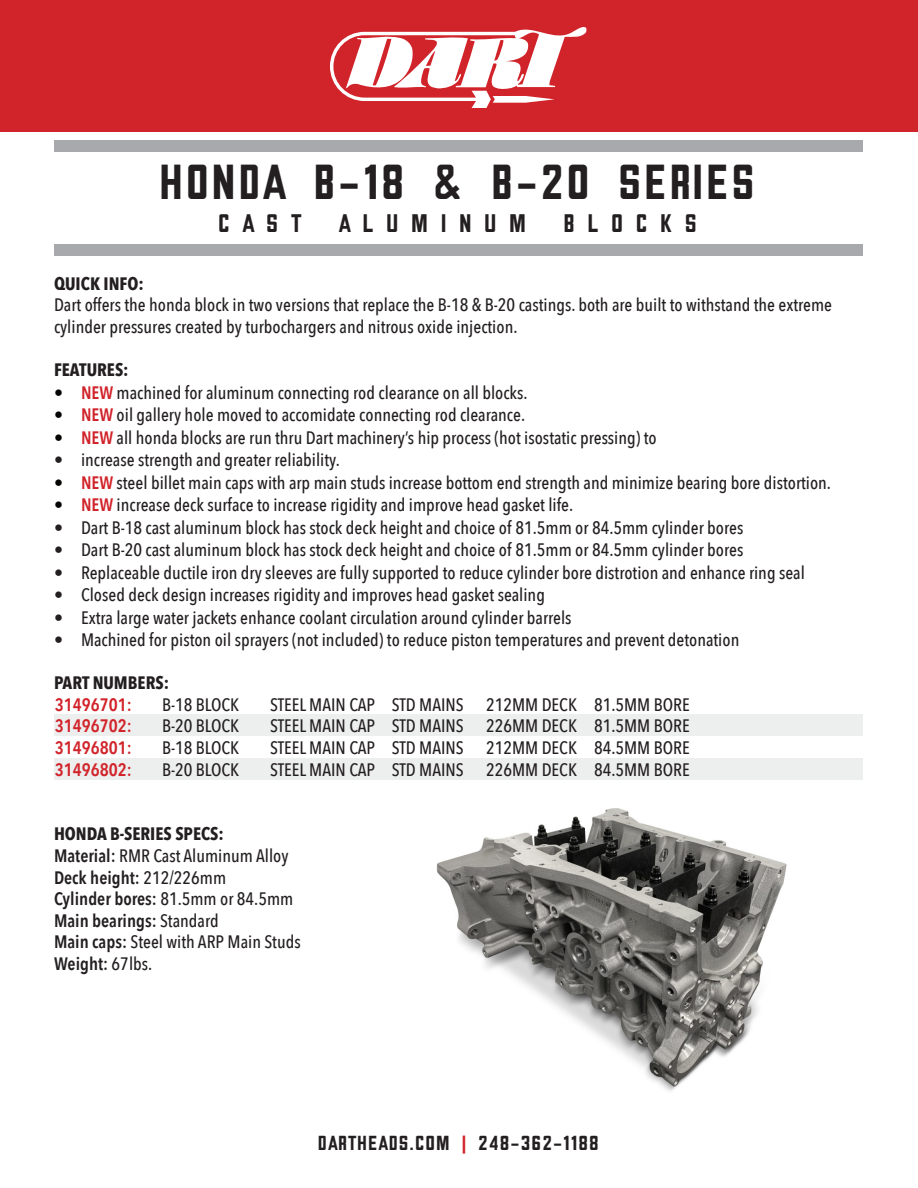
<style>
.page{position:relative;width:918px;height:1188px;background:#fff}
.page>*{position:absolute;margin:0;border:0;box-sizing:border-box;transform-origin:0 0}
.t1{font:43.5px "Toplineregular";color:#231f20}
.t2{font:22.5px "Toplineregular";letter-spacing:.5em;color:#231f20}
.t3{font:500 18px/21.6px "Avenir Next Condensed";color:#231f20}
.t4{font:600 18px "Avenir Next Condensed";color:#231f20}
.t5{font:700 18px "Avenir Next Condensed";color:#231f20}
.t6{font:600 18px "Avenir Next Condensed";color:#d1232a}
.t7{font:18px "Toplineregular";color:#231f20}
.s1{font-weight:600;color:#040503}
.s2{font-weight:600;color:#d1232a}
.s3{font-weight:600}
.s4{font-weight:500}
.s5{color:#d1232a}
</style>
<div class="page">
<img style="left:380px;top:779px;width:481px;height:312px">
<div style="left:54px;top:715px;width:808px;height:21px;background:#edeeee"></div>
<div style="left:54px;top:758px;width:808px;height:21px;background:#edeeee"></div>
<div style="left:0;top:0;width:918px;height:131px;background:#d1232a"></div>
<svg style="left:330px;top:27px;width:256px;height:81px"></svg>
<div style="left:54px;top:140px;width:808px;height:12px;background:#a8a9ad"></div>
<div style="left:54px;top:245px;width:808px;height:11px;background:#a8a9ad"></div>
<p class="t1" style="left:159px;top:162px;width:600px">HONDA B-18 &amp; B-20 SERIES</p>
<p class="t2" style="left:218px;top:213px;width:86px">CAST</p>
<p class="t2" style="left:339px;top:213px;width:190px">ALUMINUM</p>
<p class="t2" style="left:564px;top:213px;width:136px">BLOCKS</p>
<p class="t5" style="left:54px;top:272px;width:91px">QUICK INFO:</p>
<p class="t3" style="left:54px;top:294px;width:780px">Dart offers the honda block in two versions that replace the B-18 &amp; B-20 castings. both are built to withstand the extreme cylinder pressures created by turbochargers and nitrous oxide injection.</p>
<p class="t5" style="left:54px;top:359px;width:76px">FEATURES:</p>
<p class="t3" style="left:54px;top:381px;width:475px"><span class="s1">•</span> <span class="s2">NEW</span> machined for aluminum connecting rod clearance on all blocks.</p>
<p class="t3" style="left:54px;top:404px;width:473px"><span class="s1">•</span> <span class="s2">NEW</span> oil gallery hole moved to accomidate connecting rod clearance.</p>
<p class="t3" style="left:54px;top:426px;width:604px"><span class="s1">•</span> <span class="s2">NEW</span> all honda blocks are run thru Dart machinery’s hip process (hot isostatic pressing) to</p>
<p class="t3" style="left:54px;top:449px;width:287px">• increase strength and greater reliability.</p>
<p class="t3" style="left:54px;top:471px;width:779px"><span class="s1">•</span> <span class="s2">NEW</span> steel billet main caps with arp main studs increase bottom end strength and minimize bearing bore distortion.</p>
<p class="t3" style="left:54px;top:494px;width:521px"><span class="s1">•</span> <span class="s2">NEW</span> increase deck surface to increase rigidity and improve head gasket life.</p>
<p class="t3" style="left:54px;top:516px;width:691px">• Dart B-18 cast aluminum block has stock deck height and choice of 81.5mm or 84.5mm cylinder bores</p>
<p class="t3" style="left:54px;top:539px;width:691px">• Dart B-20 cast aluminum block has stock deck height and choice of 81.5mm or 84.5mm cylinder bores</p>
<p class="t3" style="left:54px;top:561px;width:752px">• Replaceable ductile iron dry sleeves are fully supported to reduce cylinder bore distrotion and enhance ring seal</p>
<p class="t3" style="left:54px;top:584px;width:492px">• Closed deck design increases rigidity and improves head gasket sealing</p>
<p class="t3" style="left:54px;top:606px;width:519px">• Extra large water jackets enhance coolant circulation around cylinder barrels</p>
<p class="t3" style="left:54px;top:629px;width:687px">• Machined for piston oil sprayers (not included) to reduce piston temperatures and prevent detonation</p>
<p class="t5" style="left:54px;top:672px;width:117px">PART NUMBERS:</p>
<p class="t6" style="left:55px;top:689px;width:79px">31496701:</p>
<p class="t3" style="left:162px;top:694px;width:79px">B-18 BLOCK</p>
<p class="t3" style="left:270px;top:694px;width:421px">STEEL MAIN CAP STD MAINS 212MM DECK 81.5MM BORE</p>
<p class="t6" style="left:55px;top:711px;width:79px">31496702:</p>
<p class="t3" style="left:162px;top:715px;width:79px">B-20 BLOCK</p>
<p class="t3" style="left:270px;top:715px;width:421px">STEEL MAIN CAP STD MAINS 226MM DECK 81.5MM BORE</p>
<p class="t6" style="left:55px;top:732px;width:79px">31496801:</p>
<p class="t3" style="left:162px;top:737px;width:79px">B-18 BLOCK</p>
<p class="t3" style="left:270px;top:737px;width:421px">STEEL MAIN CAP STD MAINS 212MM DECK 84.5MM BORE</p>
<p class="t6" style="left:55px;top:754px;width:79px">31496802:</p>
<p class="t3" style="left:162px;top:759px;width:79px">B-20 BLOCK</p>
<p class="t3" style="left:270px;top:759px;width:421px">STEEL MAIN CAP STD MAINS 226MM DECK 84.5MM BORE</p>
<p class="t5" style="left:54px;top:823px;width:172px">HONDA B-SERIES SPECS:</p>
<p class="t3" style="left:54px;top:845px;width:236px"><span class="s3">Material:</span> RMR Cast Aluminum Alloy</p>
<p class="t4" style="left:54px;top:862px;width:174px">Deck height: <span class="s4">212/226mm</span></p>
<p class="t4" style="left:54px;top:883px;width:241px">Cylinder bores: <span class="s4">81.5mm or 84.5mm</span></p>
<p class="t4" style="left:54px;top:905px;width:166px">Main bearings: <span class="s4">Standard</span></p>
<p class="t3" style="left:54px;top:931px;width:248px"><span class="s3">Main caps:</span> Steel with ARP Main Studs</p>
<p class="t4" style="left:54px;top:948px;width:100px">Weight: <span class="s4">67lbs.</span></p>
<p class="t7" style="left:318px;top:1135px;width:284px">DARTHEADS.COM <span class="s5">|</span> 248-362-1188</p>
</div>
